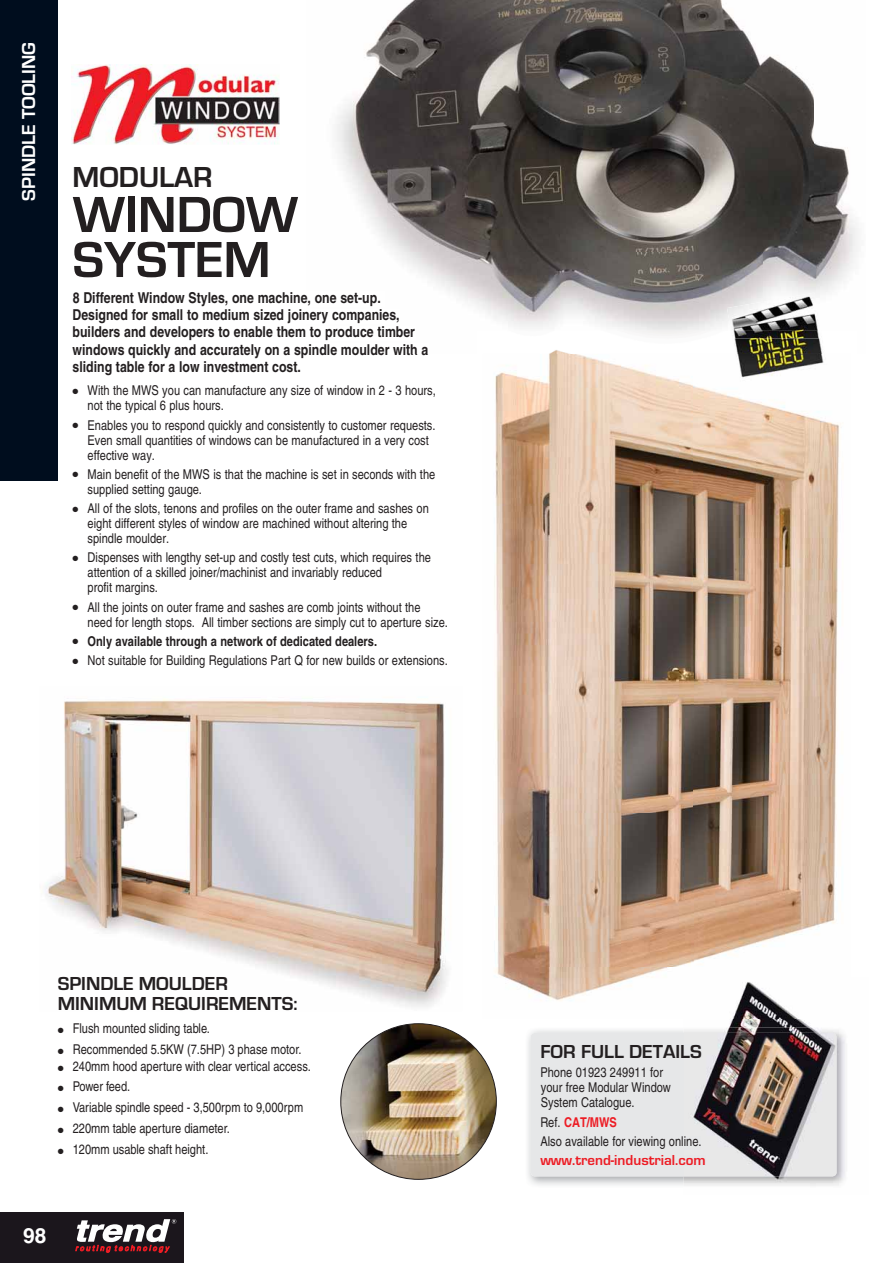
<style>
.page{position:relative;width:893px;height:1263px;background:#fff}
.page>*{position:absolute;margin:0;border:0;box-sizing:border-box;transform-origin:0 0}
.t1{font:700 52.5px/45px "Eurostile";color:#231f20}
.t2{font:700 30px "Eurostile";color:#231f20}
.t3{font:700 21px "Helvetica";color:#fff}
.t4{font:700 19.5px/19.5px "Eurostile";color:#231f20}
.t5{font:700 19.5px "Eurostile";color:#fff}
.t6{font:700 condensed 15px/17.2px "Helvetica LT";color:#231f20}
.t7{font:700 15px "Eurostile";color:#ed1c24}
.t8{font:condensed 13.5px/15px "Helvetica LT";color:#231f20}
.t9{font:700 condensed 13.5px "Helvetica LT";color:#231f20}
.s1{font-weight:700;color:#ed1c24}
</style>
<div class="page">
<div style="left:0;top:1212px;width:183px;height:50px;background:#1b161c"></div>
<svg style="left:75px;top:1219px;width:101px;height:34px"></svg>
<img style="left:494px;top:354px;width:346px;height:647px">
<div style="left:0;top:0;width:57px;height:481px;background:#000d1e"></div>
<img style="left:45px;top:699px;width:403px;height:308px">
<img style="left:72px;top:64px;width:207px;height:80px">
<img style="left:341px;top:1023px;width:155px;height:156px;border-radius:50%">
<img style="left:336px;top:0;width:479px;height:252px">
<img style="left:815px;top:143px;width:43px;height:150px">
<img style="left:395px;top:252px;width:369px;height:102px">
<img style="left:764px;top:252px;width:51px;height:40px">
<img style="left:395px;top:309px;width:5px;height:14px">
<img style="left:395px;top:326px;width:20px;height:14px">
<img style="left:395px;top:343px;width:33px;height:11px">
<div style="left:531px;top:1032px;width:306px;height:144px;background:#e6e7e8;border-radius:4px"></div>
<img style="left:684px;top:1018px;width:164px;height:169px">
<img style="left:684px;top:977px;width:156px;height:41px">
<img style="left:684px;top:1032px;width:153px;height:144px">
<img style="left:684px;top:1044px;width:17px;height:13px">
<img style="left:684px;top:1136px;width:17px;height:13px">
<img style="left:684px;top:1155px;width:21px;height:10px">
<img style="left:735px;top:354px;width:93px;height:29px">
<img style="left:727px;top:292px;width:94px;height:39px">
<img style="left:731px;top:331px;width:88px;height:7px">
<img style="left:732px;top:338px;width:90px;height:16px">
<h3 class="t5" style="left:17px;top:201px;width:160px;rotate:-90deg">SPINDLE TOOLING</h3>
<h2 class="t2" style="left:73px;top:159px;width:142px">MODULAR</h2>
<h1 class="t1" style="left:73px;top:191px;width:227px">WINDOW<br>SYSTEM</h1>
<p class="t6" style="left:73px;top:290px;width:357px">8 Different Window Styles, one machine, one set-up.<br>Designed for small to medium sized joinery companies, builders and developers to enable them to produce timber windows quickly and accurately on a spindle moulder with a</p>
<p class="t6" style="left:403px;top:342px;width:5px">i</p>
<p class="t6" style="left:73px;top:359px;width:230px">sliding table for a low investment cost.</p>
<p class="t8" style="left:88px;top:384px;width:350px">With the MWS you can manufacture any size of window in 2 - 3 hours, not the typical 6 plus hours.</p>
<p class="t8" style="left:88px;top:419px;width:349px">Enables you to respond quickly and consistently to customer requests.<br>Even small quantities of windows can be manufactured in a very cost effective way.</p>
<p class="t8" style="left:88px;top:468px;width:349px">Main benefit of the MWS is that the machine is set in seconds with the supplied setting gauge.</p>
<p class="t8" style="left:88px;top:502px;width:343px">All of the slots, tenons and profiles on the outer frame and sashes on eight different styles of window are machined without altering the spindle moulder.</p>
<p class="t8" style="left:88px;top:551px;width:345px">Dispenses with lengthy set-up and costly test cuts, which requires the attention of a skilled joiner/machinist and invariably reduced<br>profit margins.</p>
<p class="t8" style="left:88px;top:601px;width:362px">All the joints on outer frame and sashes are comb joints without the need for length stops. All timber sections are simply cut to aperture size.</p>
<p class="t9" style="left:88px;top:636px;width:291px">Only available through a network of dedicated dealers.</p>
<p class="t8" style="left:88px;top:654px;width:362px">Not suitable for Building Regulations Part Q for new builds or extensions.</p>
<h3 class="t4" style="left:58px;top:973px;width:241px">SPINDLE MOULDER<br>MINIMUM REQUIREMENTS:</h3>
<p class="t8" style="left:73px;top:1019px;width:230px;line-height:20.7px">Flush mounted sliding table.<br>Recommended 5.5KW (7.5HP) 3 phase motor.</p>
<p class="t8" style="left:73px;top:1056px;width:240px;line-height:20.7px">240mm hood aperture with clear vertical access.<br>Power feed.<br>Variable spindle speed - 3,500rpm to 9,000rpm 220mm table aperture diameter.<br>120mm usable shaft height.</p>
<h3 class="t3" style="left:23px;top:1228px;width:25px">98</h3>
<h3 class="t4" style="left:540px;top:1041px;width:163px">FOR FULL DETAILS</h3>
<p class="t8" style="left:540px;top:1066px;width:132px">Phone 01923 249911 for your free Modular Window<br>System Catalogue.</p>
<p class="t8" style="left:540px;top:1114px;width:163px;line-height:19.2px">Ref. <span class="s1">CAT/MWS<br></span>Also available for viewing online.</p>
<p class="t7" style="left:540px;top:1151px;width:167px">www.trend-industrial.com</p>
</div>
